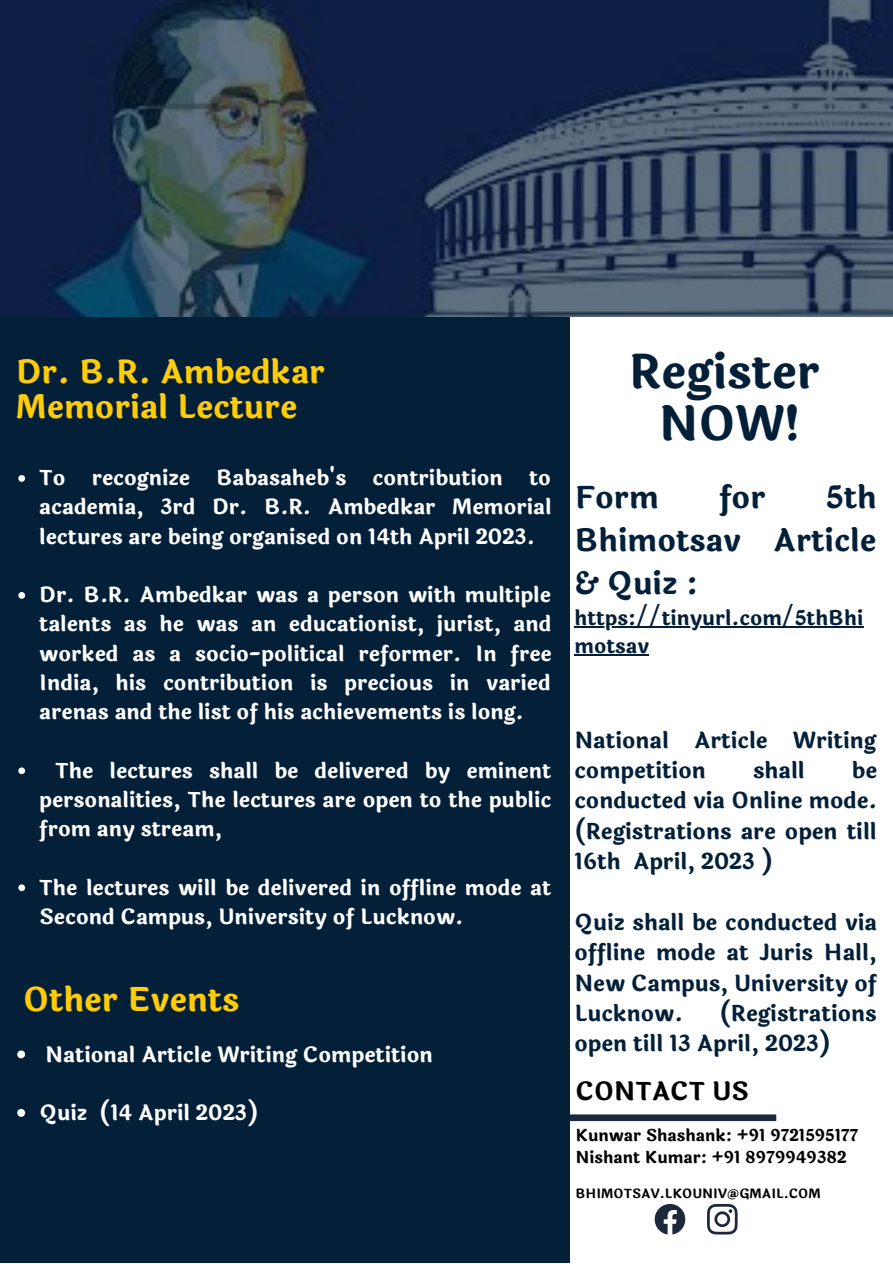
<style>
.page{position:relative;width:893px;height:1264px;background:#fff}
.page>*{position:absolute;margin:0;border:0;box-sizing:border-box;transform-origin:0 0}
.t1{font:700 46.65px/51.8px "Laila";color:#042039;text-align:center}
.t2{font:700 32.7px "Laila";color:#ffcc07}
.t3{font:700 31.95px/34.8px "Laila";color:#ffcc07}
.t4{font:700 30.75px/42.8px "Laila";color:#042039;text-align:justify}
.t5{font:700 25.05px "Laila";color:#000}
.t6{font:700 22.05px/30.3px "Laila";color:#042039}
.t7{font:700 21px "Laila";color:#fff}
.t8{font:700 20.85px/29.2px "Laila";color:#fff;text-align:justify}
.t9{font:700 20.25px/28px "Laila";color:#042039}
.t10{font:700 16.35px/21.8px "Laila";color:#000}
.t11{font:700 12.75px "Laila";color:#000}
</style>
<div class="page">
<div style="left:0;top:0;width:892px;height:1262px;background:#042039"></div>
<img style="left:0;top:0;width:892px;height:317px">
<svg style="left:18px;top:475px;width:7px;height:7px"></svg>
<svg style="left:18px;top:592px;width:7px;height:6px"></svg>
<svg style="left:18px;top:767px;width:7px;height:7px"></svg>
<svg style="left:18px;top:884px;width:7px;height:7px"></svg>
<svg style="left:17px;top:1050px;width:8px;height:8px"></svg>
<svg style="left:17px;top:1109px;width:8px;height:7px"></svg>
<div style="left:570px;top:317px;width:322px;height:945px;background:#fff"></div>
<hr style="left:574px;top:626px;width:289px;height:1px;background:#042039">
<hr style="left:574px;top:654px;width:75px;height:1px;background:#042039">
<div style="left:570px;top:1114px;width:206px;height:7px;background:#1e283c"></div>
<svg style="left:707px;top:1203px;width:30px;height:31px"></svg>
<svg style="left:654px;top:1204px;width:31px;height:30px"></svg>
<h3 class="t3" style="left:16px;top:355px;width:310px">Dr. B.R. Ambedkar<br>Memorial Lecture</h3>
<p class="t8" style="left:39px;top:464px;width:514px">To recognize Babasaheb's contribution to academia, 3rd Dr. B.R. Ambedkar Memorial lectures are being organised on 14th April 2023.</p>
<p class="t8" style="left:39px;top:580px;width:514px">Dr. B.R. Ambedkar was a person with multiple talents as he was an educationist, jurist, and worked as a socio-political reformer. In free India, his contribution is precious in varied arenas and the list of his achievements is long.</p>
<p class="t8" style="left:39px;top:756px;width:513px;text-indent:16px">The lectures shall be delivered by eminent personalities, The lectures are open to the public from any stream,</p>
<p class="t8" style="left:39px;top:873px;width:513px">The lectures will be delivered in offline mode at<br>Second Campus, University of Lucknow.</p>
<h2 class="t2" style="left:23px;top:974px;width:217px">Other Events</h2>
<p class="t7" style="left:45px;top:1038px;width:389px">National Article Writing Competition</p>
<p class="t7" style="left:39px;top:1097px;width:220px">Quiz (14 April 2023)</p>
<h1 class="t1" style="left:629px;top:347px;width:192px">Register<br>NOW!</h1>
<h3 class="t4" style="left:574px;top:477px;width:304px;text-indent:251px">5th Bhimotsav Article &amp; Quiz :</h3>
<p class="t9" style="left:574px;top:604px;width:290px">https://tinyurl.com/5thBhi motsav</p>
<h3 class="t4" style="left:574px;top:477px;width:86px">Form</h3>
<h3 class="t4" style="left:719px;top:477px;width:48px">for</h3>
<p class="t6" style="left:574px;top:725px;width:303px">National Article Writing competition</p>
<p class="t6" style="left:574px;top:755px;width:304px;text-align:justify;text-indent:277px">be conducted via Online mode. (Registrations are open till 16th April, 2023 )</p>
<p class="t6" style="left:574px;top:907px;width:304px;text-align:justify">Quiz shall be conducted via offline mode at Juris Hall, New Campus, University of Lucknow.</p>
<p class="t6" style="left:753px;top:755px;width:53px">shall</p>
<p class="t6" style="left:574px;top:998px;width:304px;text-indent:145px">(Registrations open till 13 April, 2023)</p>
<p class="t5" style="left:575px;top:1072px;width:175px">CONTACT US</p>
<p class="t10" style="left:575px;top:1124px;width:284px">Kunwar Shashank: +91 9721595177<br>Nishant Kumar: +91 8979949382</p>
<p class="t11" style="left:575px;top:1183px;width:247px">BHIMOTSAV.LKOUNIV@GMAIL.COM</p>
</div>
